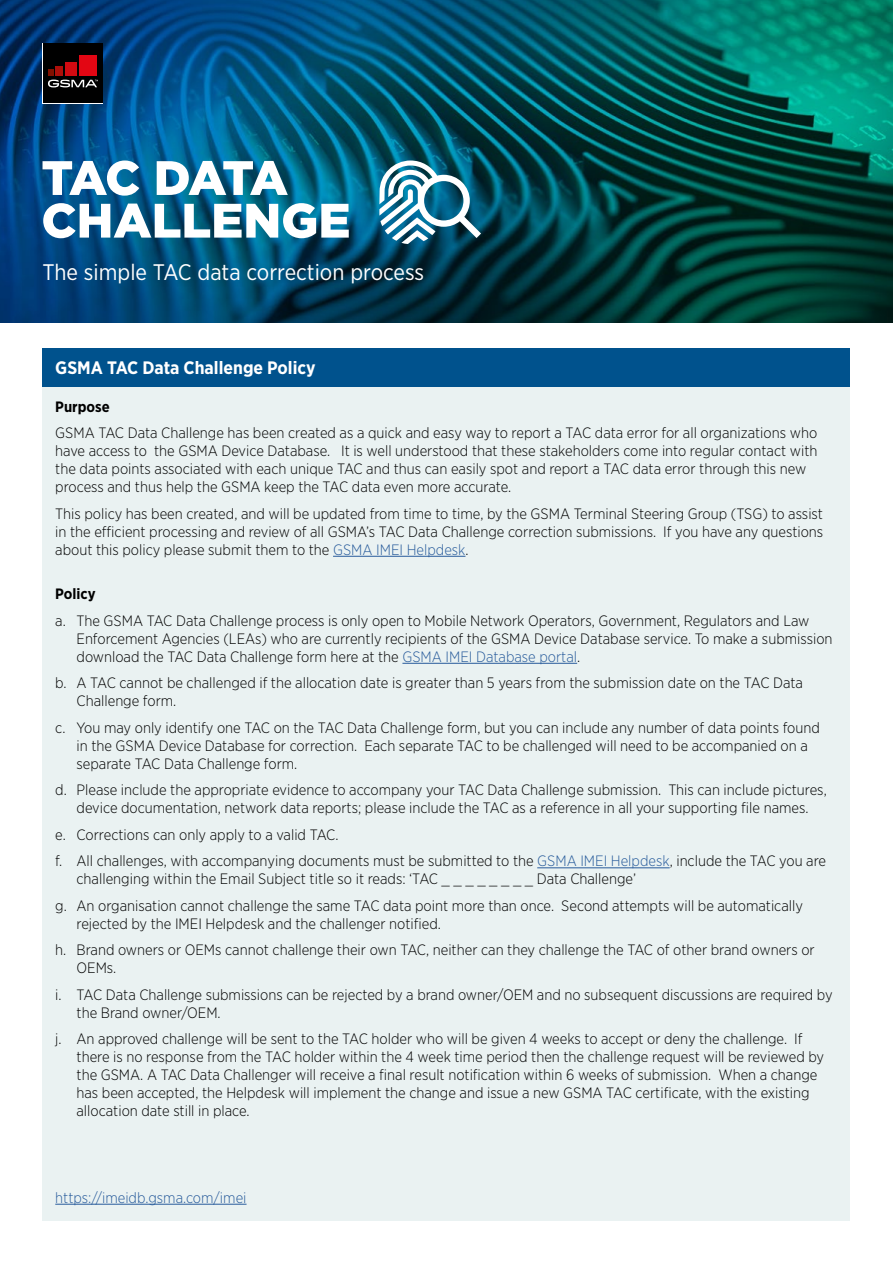
<style>
.page{position:relative;width:893px;height:1263px;background:#fff}
.page>*{position:absolute;margin:0;border:0;box-sizing:border-box;transform-origin:0 0}
.t1{font:22.5px "Gotham Narrow";color:#fff}
.t2{font:700 18px "Gotham Narrow";color:#fff}
.t3{font:300 15px/18px "Gotham Narrow";color:#000}
.t4{font:300 15px "Gotham Narrow";color:#275b9b}
.t5{font:700 15px "Gotham Narrow";color:#000}
.s1{color:#275b9b}
</style>
<div class="page">
<div style="left:43px;top:349px;width:807px;height:871px;background:#eaf2f2"></div>
<img style="left:0;top:0;width:893px;height:322px">
<svg style="left:43px;top:160px;width:96px;height:36px"></svg>
<svg style="left:157px;top:161px;width:131px;height:34px"></svg>
<svg style="left:43px;top:203px;width:306px;height:35px"></svg>
<svg style="left:379px;top:160px;width:102px;height:84px"></svg>
<div style="left:43px;top:43px;width:60px;height:60px;background:#000"></div>
<svg style="left:48px;top:70px;width:50px;height:17px"></svg>
<div style="left:55px;top:67px;width:8px;height:9px;background:#ae0f0a"></div>
<div style="left:65px;top:62px;width:12px;height:14px;background:#d20a11"></div>
<div style="left:79px;top:55px;width:18px;height:21px;background:#e30613"></div>
<div style="left:43px;top:349px;width:807px;height:38px;background:#00528d"></div>
<hr style="left:333px;top:556px;width:132px;height:1px;background:#275b9b">
<hr style="left:402px;top:663px;width:175px;height:1px;background:#275b9b">
<hr style="left:537px;top:867px;width:133px;height:1px;background:#275b9b">
<hr style="left:55px;top:1204px;width:192px;height:1px;background:#275b9b">
<p class="t1" style="left:43px;top:258px;width:383px">The simple TAC data correction process</p>
<p class="t2" style="left:55px;top:356px;width:262px">GSMA TAC Data Challenge Policy</p>
<p class="t5" style="left:55px;top:397px;width:56px">Purpose</p>
<p class="t3" style="left:55px;top:424px;width:764px">GSMA TAC Data Challenge has been created as a quick and easy way to report a TAC data error for all organizations who have access to the GSMA Device Database. It is well understood that these stakeholders come into regular contact with the data points associated with each unique TAC and thus can easily spot and report a TAC data error through this new process and thus help the GSMA keep the TAC data even more accurate.</p>
<p class="t3" style="left:55px;top:504px;width:769px;text-align:justify">This policy has been created, and will be updated from time to time, by the GSMA Terminal Steering Group (TSG) to assist in the efficient processing and review of all GSMA’s TAC Data Challenge correction submissions. If you have any questions about this policy please submit them to the <span class="s1">GSMA IMEI Helpdesk</span>.</p>
<p class="t5" style="left:55px;top:584px;width:42px">Policy</p>
<p class="t3" style="left:77px;top:611px;width:757px;text-indent:-21px">a. The GSMA TAC Data Challenge process is only open to Mobile Network Operators, Government, Regulators and Law<br>Enforcement Agencies (LEAs) who are currently recipients of the GSMA Device Database service. To make a submission download the TAC Data Challenge form here at the <span class="s1">GSMA IMEI Database portal</span>.</p>
<p class="t3" style="left:77px;top:674px;width:728px;text-indent:-21px">b. A TAC cannot be challenged if the allocation date is greater than 5 years from the submission date on the TAC Data<br>Challenge form.</p>
<p class="t3" style="left:77px;top:718px;width:745px;text-indent:-21px">c. You may only identify one TAC on the TAC Data Challenge form, but you can include any number of data points found in the GSMA Device Database for correction. Each separate TAC to be challenged will need to be accompanied on a separate TAC Data Challenge form.</p>
<p class="t3" style="left:55px;top:781px;width:773px;text-align:center">d. Please include the appropriate evidence to accompany your TAC Data Challenge submission. This can include pictures, device documentation, network data reports; please include the TAC as a reference in all your supporting file names.</p>
<p class="t3" style="left:55px;top:825px;width:285px">e. Corrections can only apply to a valid TAC.</p>
<p class="t3" style="left:77px;top:852px;width:751px;text-indent:-21px">f. All challenges, with accompanying documents must be submitted to the <span class="s1">GSMA IMEI Helpdesk</span>, include the TAC you are challenging within the Email Subject title so it reads: ‘TAC _ _ _ _ _ _ _ _ Data Challenge’</p>
<p class="t3" style="left:77px;top:896px;width:728px;text-indent:-21px">g. An organisation cannot challenge the same TAC data point more than once. Second attempts will be automatically rejected by the IMEI Helpdesk and the challenger notified.</p>
<p class="t3" style="left:77px;top:941px;width:740px;text-indent:-21px">h. Brand owners or OEMs cannot challenge their own TAC, neither can they challenge the TAC of other brand owners or<br>OEMs.</p>
<p class="t3" style="left:77px;top:985px;width:758px;text-indent:-21px">i. TAC Data Challenge submissions can be rejected by a brand owner/OEM and no subsequent discussions are required by the Brand owner/OEM.</p>
<p class="t3" style="left:77px;top:1030px;width:749px;text-indent:-21px">j. An approved challenge will be sent to the TAC holder who will be given 4 weeks to accept or deny the challenge. If there is no response from the TAC holder within the 4 week time period then the challenge request will be reviewed by the GSMA. A TAC Data Challenger will receive a final result notification within 6 weeks of submission. When a change has been accepted, the Helpdesk will implement the change and issue a new GSMA TAC certificate, with the existing allocation date still in place.</p>
<p class="t4" style="left:55px;top:1188px;width:193px">https://imeidb.gsma.com/imei</p>
</div>
